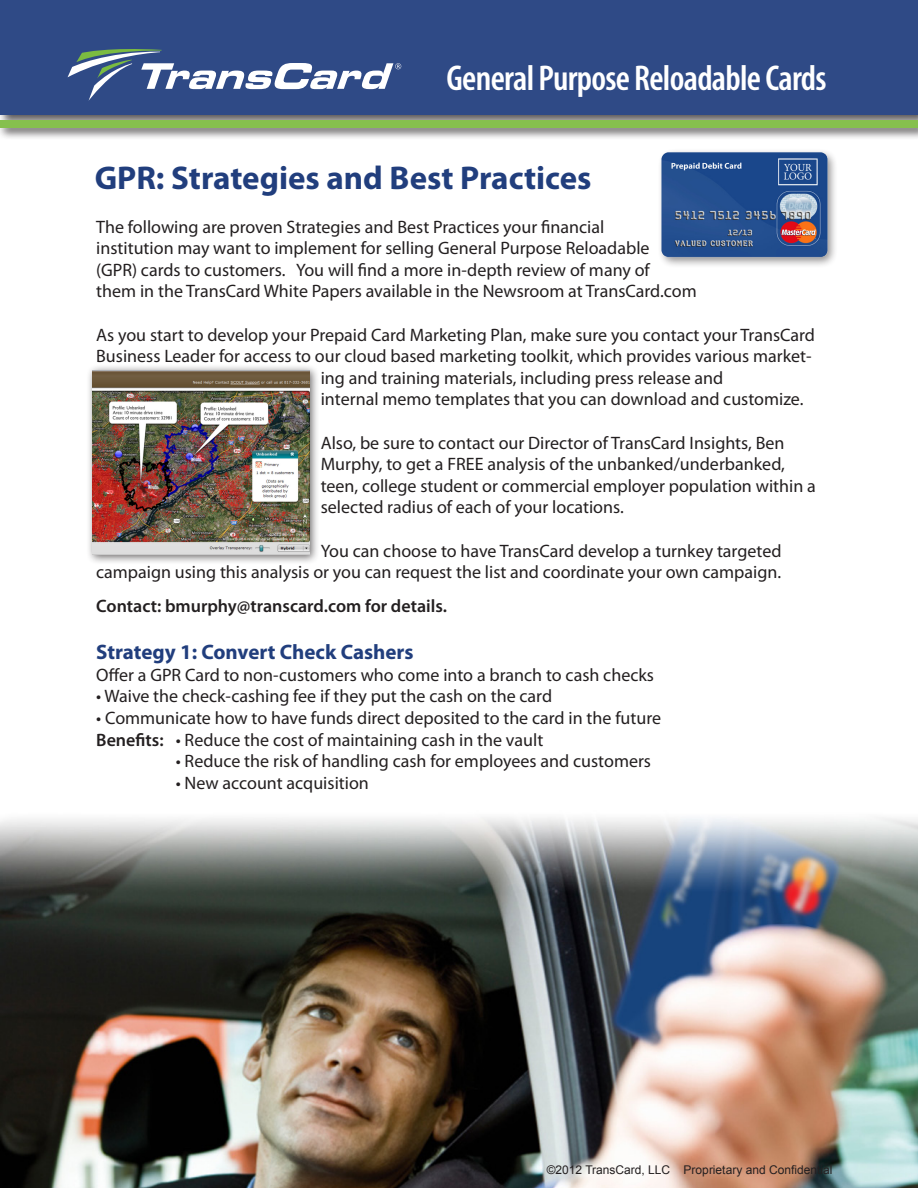
<style>
.page{position:relative;width:918px;height:1188px;background:#fff}
.page>*{position:absolute;margin:0;border:0;box-sizing:border-box;transform-origin:0 0}
.t1{font:600 condensed 36px "Myriad Pro";letter-spacing:-.02em;color:#fff}
.t2{font:700 33px "Myriad Pro";color:#213e7d}
.t3{font:700 21px "Myriad Pro";color:#213e7d}
.t4{font:18px/21.6px "Myriad Pro";color:#231f20}
.t5{font:600 18px "Myriad Pro";color:#231f20}
.t6{font:12px "Arial";color:#231f20}
.s1{font-weight:600}
</style>
<div class="page">
<img style="left:1px;top:817px;width:917px;height:371px">
<div style="left:1px;top:0;width:917px;height:115px;background:#2f4a86"></div>
<div style="left:0;top:117px;width:918px;height:24px;background:#231f20;opacity:.75"></div>
<div style="left:0;top:121px;width:918px;height:7px;background:#86c04e"></div>
<svg style="left:68px;top:49px;width:333px;height:52px"></svg>
<div style="left:657px;top:148px;width:181px;height:121px;background:#231f20;opacity:.5"></div>
<img style="left:658px;top:151px;width:174px;height:110px">
<div style="left:86px;top:364px;width:234px;height:200px;background:#231f20;opacity:.65"></div>
<img style="left:93px;top:370px;width:217px;height:185px">
<p class="t1" style="left:447px;top:56px;width:381px">General Purpose Reloadable Cards</p>
<p class="t2" style="left:95px;top:157px;width:498px">GPR: Strategies and Best Practices</p>
<p class="t4" style="left:96px;top:215px;width:510px">The following are proven Strategies and Best Practices your financial</p>
<p class="t4" style="left:96px;top:237px;width:602px">institution may want to implement for selling General Purpose Reloadable<br>(GPR) cards to customers. You will find a more in-depth review of many of<br>them in the TransCard White Papers available in the Newsroom at TransCard.com</p>
<p class="t4" style="left:96px;top:323px;width:720px">As you start to develop your Prepaid Card Marketing Plan, make sure you contact your TransCard</p>
<p class="t4" style="left:96px;top:345px;width:717px">Business Leader for access to our cloud based marketing toolkit, which provides various market-</p>
<p class="t4" style="left:321px;top:367px;width:404px">ing and training materials, including press release and</p>
<p class="t4" style="left:321px;top:388px;width:484px">internal memo templates that you can download and customize.</p>
<p class="t4" style="left:321px;top:431px;width:465px">Also, be sure to contact our Director of TransCard Insights, Ben</p>
<p class="t4" style="left:321px;top:453px;width:497px">Murphy, to get a FREE analysis of the unbanked/underbanked, teen, college student or commercial employer population within a selected radius of each of your locations.</p>
<p class="t4" style="left:321px;top:539px;width:462px">You can choose to have TransCard develop a turnkey targeted</p>
<p class="t4" style="left:96px;top:561px;width:686px">campaign using this analysis or you can request the list and coordinate your own campaign.</p>
<p class="t5" style="left:96px;top:595px;width:352px">Contact: bmurphy@transcard.com for details.</p>
<p class="t3" style="left:96px;top:638px;width:319px">Strategy 1: Convert Check Cashers</p>
<p class="t4" style="left:96px;top:664px;width:559px">Offer a GPR Card to non-customers who come into a branch to cash checks</p>
<p class="t4" style="left:96px;top:685px;width:457px">• Waive the check-cashing fee if they put the cash on the card</p>
<p class="t4" style="left:96px;top:707px;width:566px">• Communicate how to have funds direct deposited to the card in the future</p>
<p class="t4" style="left:96px;top:728px;width:449px"><span class="s1">Benefits:</span> • Reduce the cost of maintaining cash in the vault</p>
<p class="t4" style="left:176px;top:750px;width:477px">• Reduce the risk of handling cash for employees and customers</p>
<p class="t4" style="left:176px;top:772px;width:195px">• New account acquisition</p>
<p class="t6" style="left:547px;top:1162px;width:287px">©2012 TransCard, LLC Proprietary and Confidential</p>
</div>
